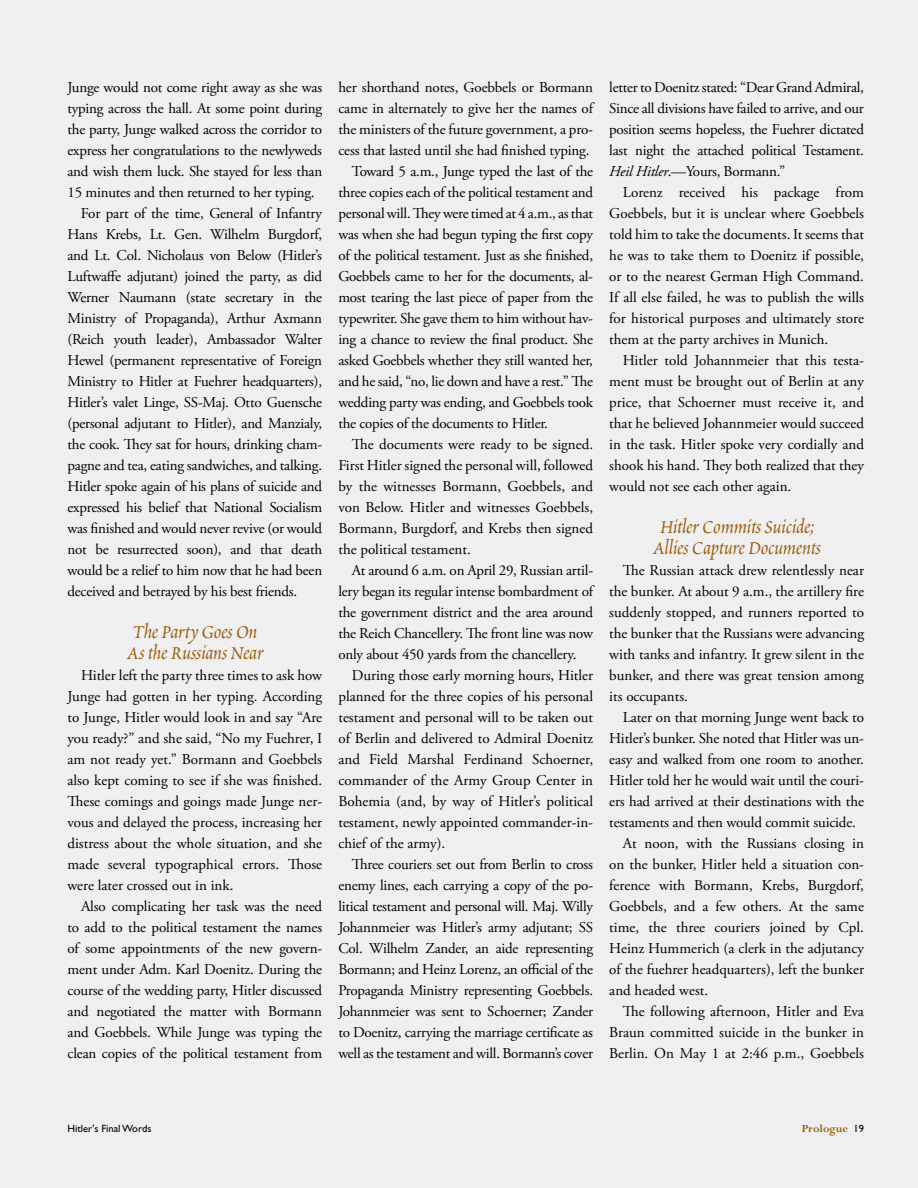
<style>
.page{position:relative;width:918px;height:1188px;background:#efeff0}
.page>*{position:absolute;margin:0;border:0;box-sizing:border-box;transform-origin:0 0}
.t1{font:23.25px/21px "Poetica Chancery I";color:#9b5f0e}
.t2{font:15px/21px "Adobe Garamond Pro";letter-spacing:-.01em;color:#000;text-align:justify}
.t3{font:700 12px "Perpetua Std";color:#9b5f0e}
.t4{font:10.5px "Gill Sans Std";color:#000}
.s1{font-style:italic}
.s2{font-family:"Gill Sans Std";font-weight:400;font-size:10.5px;color:#000}
</style>
<div class="page">
<p class="t2" style="left:67px;top:77px;width:256px">Junge would not come right away as she was typing across the hall. At some point during the party, Junge walked across the corridor to express her congratulations to the newlyweds and wish them luck. She stayed for less than 15 minutes and then returned to her typing.</p>
<p class="t2" style="left:67px;top:203px;width:256px;text-indent:13px">For part of the time, General of Infantry Hans Krebs, Lt. Gen. Wilhelm Burgdorf, and Lt. Col. Nicholaus von Below (Hitler’s Luftwaffe adjutant) joined the party, as did Werner Naumann (state secretary in the Ministry of Propaganda), Arthur Axmann (Reich youth leader), Ambassador Walter Hewel (permanent representative of Foreign Ministry to Hitler at Fuehrer headquarters), Hitler’s valet Linge, SS-Maj. Otto Guensche (personal adjutant to Hitler), and Manzialy, the cook. They sat for hours, drinking cham&shy;pagne and tea, eating sandwiches, and talking.<br>Hitler spoke again of his plans of suicide and expressed his belief that National Socialism was finished and would never revive (or would not be resurrected soon), and that death would be a relief to him now that he had been deceived and betrayed by his best friends.</p>
<h3 class="t1" style="left:126px;top:622px;width:139px">The Party Goes On<br>As the Russians Near</h3>
<p class="t2" style="left:68px;top:665px;width:256px;text-indent:14px">Hitler left the party three times to ask how Junge had gotten in her typing. According to Junge, Hitler would look in and say “Are you ready?” and she said, “No my Fuehrer, I am not ready yet.” Bormann and Goebbels also kept coming to see if she was finished.<br>These comings and goings made Junge ner&shy;vous and delayed the process, increasing her distress about the whole situation, and she made several typographical errors. Those were later crossed out in ink.</p>
<p class="t2" style="left:68px;top:896px;width:256px;text-indent:14px">Also complicating her task was the need to add to the political testament the names of some appointments of the new govern&shy;ment under Adm. Karl Doenitz. During the course of the wedding party, Hitler discussed and negotiated the matter with Bormann and Goebbels. While Junge was typing the clean copies of the political testament from</p>
<p class="t2" style="left:338px;top:77px;width:256px">her shorthand notes, Goebbels or Bormann came in alternately to give her the names of the ministers of the future government, a pro&shy;cess that lasted until she had finished typing.</p>
<p class="t2" style="left:338px;top:161px;width:256px;text-indent:14px">Toward 5 a.m., Junge typed the last of the three copies each of the political testament and personal will. They were timed at 4 a.m., as that was when she had begun typing the first copy of the political testament. Just as she finished, Goebbels came to her for the documents, al&shy;most tearing the last piece of paper from the typewriter. She gave them to him without hav&shy;ing a chance to review the final product. She asked Goebbels whether they still wanted her, and he said, “no, lie down and have a rest.” The wedding party was ending, and Goebbels took the copies of the documents to Hitler.</p>
<p class="t2" style="left:338px;top:434px;width:256px;text-indent:14px">The documents were ready to be signed.<br>First Hitler signed the personal will, followed by the witnesses Bormann, Goebbels, and von Below. Hitler and witnesses Goebbels, Bormann, Burgdorf, and Krebs then signed the political testament.</p>
<p class="t2" style="left:338px;top:560px;width:256px;text-indent:14px">At around 6 a.m. on April 29, Russian artil&shy;lery began its regular intense bombardment of the government district and the area around the Reich Chancellery. The front line was now only about 450 yards from the chancellery.</p>
<p class="t2" style="left:338px;top:665px;width:256px;text-indent:14px">During those early morning hours, Hitler planned for the three copies of his personal testament and personal will to be taken out of Berlin and delivered to Admiral Doenitz and Field Marshal Ferdinand Schoerner, commander of the Army Group Center in Bohemia (and, by way of Hitler’s political testament, newly appointed commander-in&shy;chief of the army).</p>
<p class="t2" style="left:338px;top:854px;width:256px;text-indent:14px">Three couriers set out from Berlin to cross enemy lines, each carrying a copy of the po&shy;litical testament and personal will. Maj. Willy Johannmeier was Hitler’s army adjutant; SS Col. Wilhelm Zander, an aide representing Bormann; and Heinz Lorenz, an official of the Propaganda Ministry representing Goebbels.<br>Johannmeier was sent to Schoerner; Zander to Doenitz, carrying the marriage certificate as well as the testament and will. Bormann’s cover</p>
<p class="t2" style="left:609px;top:77px;width:256px">letter to Doenitz stated: “Dear Grand Admiral, Since all divisions have failed to arrive, and our position seems hopeless, the Fuehrer dictated last night the attached political Testament.<br><span class="s1">Heil Hitler</span>.—Yours, Bormann.”</p>
<p class="t2" style="left:609px;top:182px;width:256px;text-indent:14px">Lorenz received his package from Goebbels, but it is unclear where Goebbels told him to take the documents. It seems that he was to take them to Doenitz if possible, or to the nearest German High Command.<br>If all else failed, he was to publish the wills for historical purposes and ultimately store them at the party archives in Munich.</p>
<p class="t2" style="left:609px;top:350px;width:256px;text-indent:14px">Hitler told Johannmeier that this testa&shy;ment must be brought out of Berlin at any price, that Schoerner must receive it, and that he believed Johannmeier would succeed in the task. Hitler spoke very cordially and shook his hand. They both realized that they would not see each other again.</p>
<h3 class="t1" style="left:652px;top:517px;width:170px;text-align:center">Hitler Commits Suicide;<br>Allies Capture Documents</h3>
<p class="t2" style="left:609px;top:560px;width:256px;text-indent:14px">The Russian attack drew relentlessly near the bunker. At about 9 a.m., the artillery fire suddenly stopped, and runners reported to the bunker that the Russians were advancing with tanks and infantry. It grew silent in the bunker, and there was great tension among its occupants.</p>
<p class="t2" style="left:609px;top:707px;width:256px;text-indent:14px">Later on that morning Junge went back to Hitler’s bunker. She noted that Hitler was un&shy;easy and walked from one room to another.<br>Hitler told her he would wait until the couri&shy;ers had arrived at their destinations with the testaments and then would commit suicide.</p>
<p class="t2" style="left:609px;top:833px;width:256px;text-indent:14px">At noon, with the Russians closing in on the bunker, Hitler held a situation con&shy;ference with Bormann, Krebs, Burgdorf, Goebbels, and a few others. At the same time, the three couriers joined by Cpl.<br>Heinz Hummerich (a clerk in the adjutancy of the fuehrer headquarters), left the bunker and headed west.</p>
<p class="t2" style="left:609px;top:1001px;width:256px;text-indent:14px">The following afternoon, Hitler and Eva Braun committed suicide in the bunker in Berlin. On May 1 at 2:46 p.m., Goebbels</p>
<p class="t4" style="left:68px;top:1122px;width:85px">Hitler's Final Words</p>
<p class="t3" style="left:802px;top:1123px;width:64px">Prologue <span class="s2">19</span></p>
</div>
